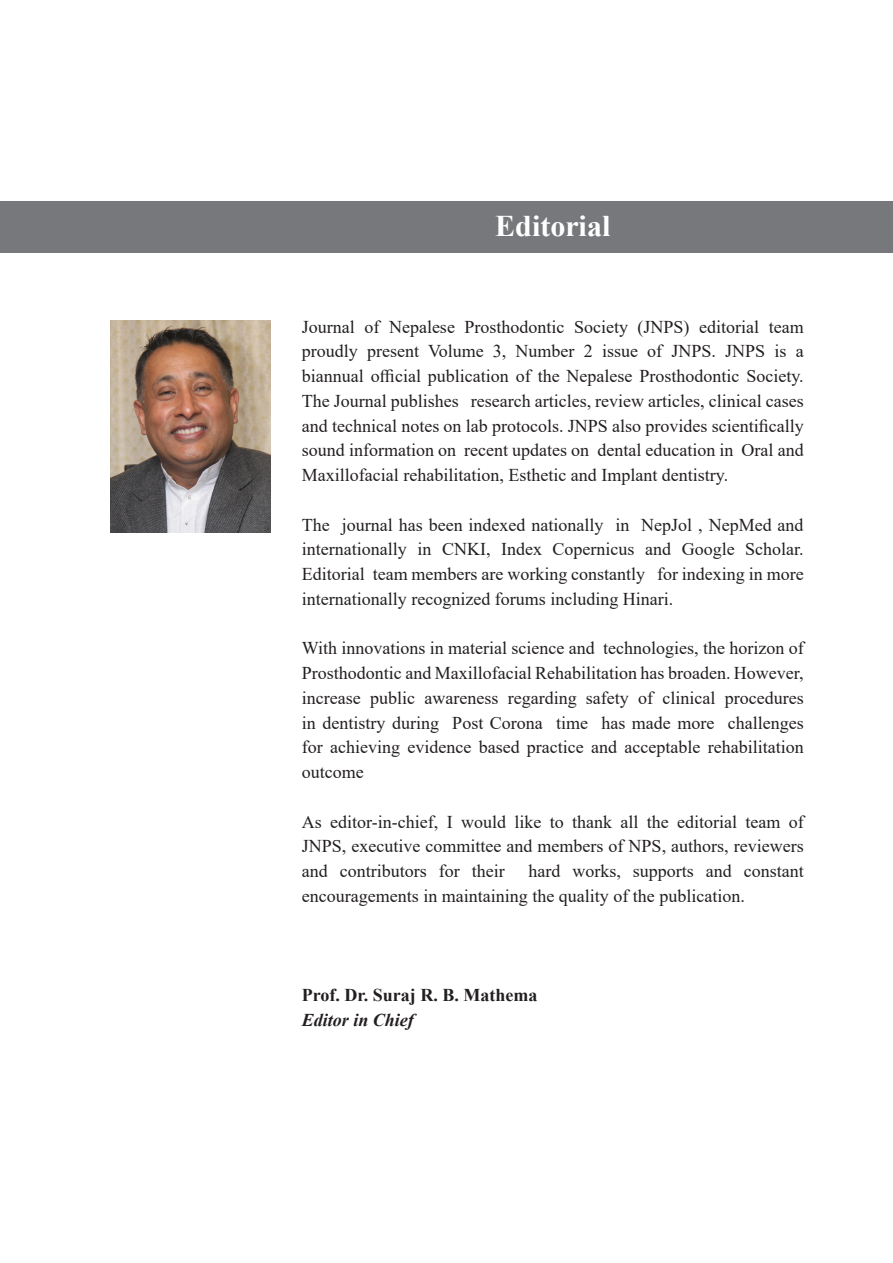
<style>
.page{position:relative;width:893px;height:1263px;background:#fff}
.page>*{position:absolute;margin:0;border:0;box-sizing:border-box;transform-origin:0 0}
.t1{font:700 30px "Times New Roman";color:#fff}
.t2{font:18px/24.8px "Times New Roman";color:#231f20;text-align:justify}
.t3{font:700 18px "Times New Roman";color:#231f20}
.t4{font:italic 700 18px "Times New Roman";color:#231f20}
</style>
<div class="page">
<div style="left:0;top:201px;width:893px;height:52px;background:#76787b"></div>
<img style="left:110px;top:320px;width:160px;height:213px">
<h1 class="t1" style="left:495px;top:204px;width:117px">Editorial</h1>
<p class="t2" style="left:302px;top:314px;width:503px">Journal of Nepalese Prosthodontic Society (JNPS) editorial team proudly present Volume 3, Number 2 issue of JNPS. JNPS is a biannual official publication of the Nepalese Prosthodontic Society.<br>The Journal publishes research articles, review articles, clinical cases and technical notes on lab protocols. JNPS also provides scientifically sound information on recent updates on dental education in Oral and Maxillofacial rehabilitation, Esthetic and Implant dentistry.</p>
<p class="t2" style="left:302px;top:512px;width:503px">The journal has been indexed nationally in NepJol , NepMed and internationally in CNKI, Index Copernicus and Google Scholar.<br>Editorial team members are working constantly for indexing in more internationally recognized forums including Hinari.</p>
<p class="t2" style="left:302px;top:635px;width:503px">With innovations in material science and technologies, the horizon of Prosthodontic and Maxillofacial Rehabilitation has broaden. However, increase public awareness regarding safety of clinical procedures in dentistry during Post Corona time has made more challenges for achieving evidence based practice and acceptable rehabilitation outcome</p>
<p class="t2" style="left:302px;top:809px;width:503px">As editor-in-chief, I would like to thank all the editorial team of JNPS, executive committee and members of NPS, authors, reviewers and contributors for their</p>
<p class="t2" style="left:302px;top:858px;width:503px;text-indent:227px">hard works, supports and constant encouragements in maintaining the quality of the publication.</p>
<p class="t3" style="left:302px;top:982px;width:237px">Prof. Dr. Suraj R. B. Mathema</p>
<p class="t4" style="left:302px;top:1007px;width:114px">Editor in Chief</p>
</div>
